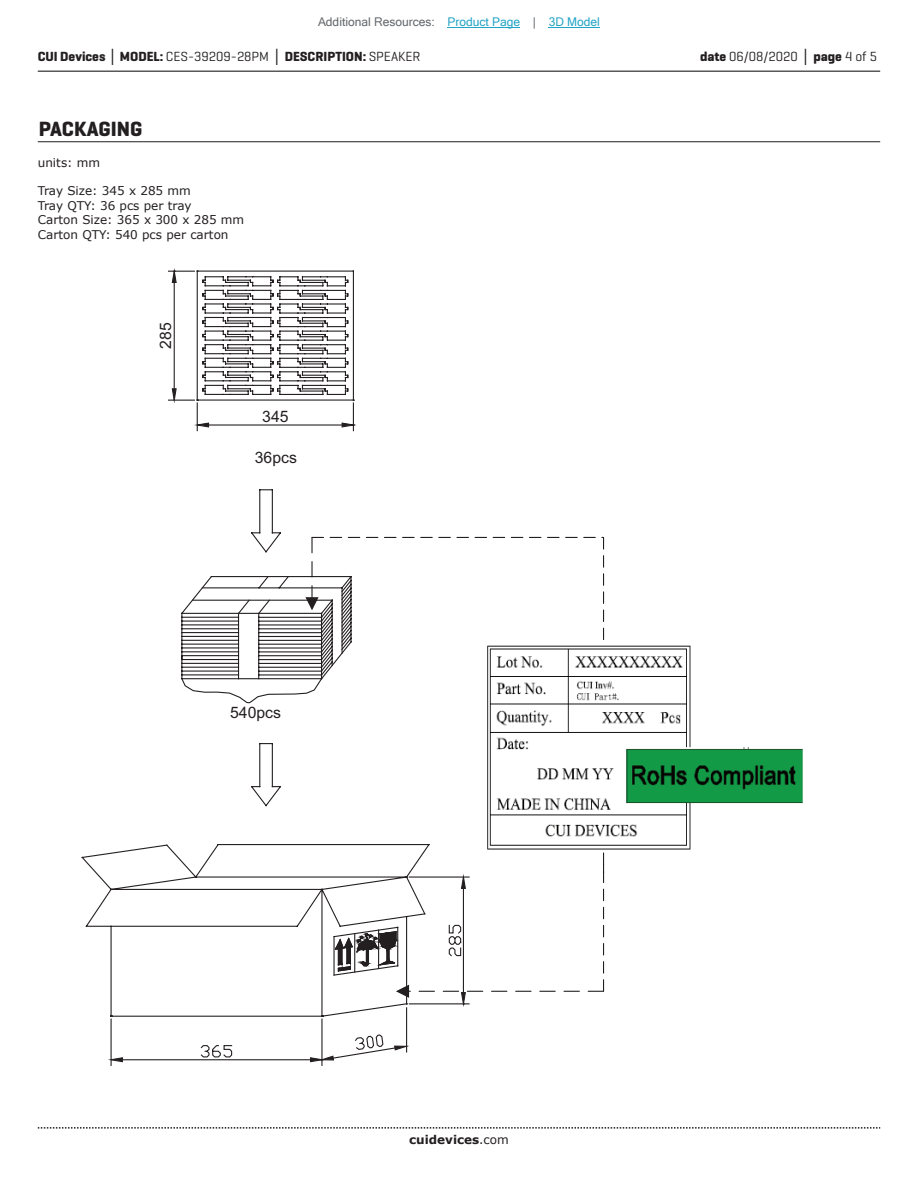
<style>
.page{position:relative;width:918px;height:1188px;background:#fff}
.page>*{position:absolute;margin:0;border:0;box-sizing:border-box;transform-origin:0 0}
.t1{font:700 21px "Geogrotesque";color:#231f20}
.t2{font:15.75px "Arial";color:#231f20}
.t3{font:700 13.5px "Geogrotesque";color:#231f20}
.t4{font:13.5px "Geogrotesque";color:#231f20}
.t5{font:12px/14.4px "Verdana";color:#231f20}
.t6{font:12px "Microsoft Sans Serif";color:#63676b}
.t7{font:700 12px "Verdana";color:#231f20}
.s1{color:#23a4c6}
.s2{font-family:"Verdana"}
.s3{font-weight:400}
.s4{font-weight:700}
.s5{font-family:"Verdana";font-weight:700}
</style>
<div class="page">
<hr style="left:38px;top:71px;width:842px;height:1px;background:#231f20">
<svg style="left:38px;top:1127px;width:842px;height:2px"></svg>
<hr style="left:38px;top:141px;width:842px;height:1px;background:#231f20">
<svg style="left:110px;top:844px;width:213px;height:222px"></svg>
<svg style="left:108px;top:1015px;width:260px;height:48px"></svg>
<svg style="left:191px;top:1004px;width:279px;height:49px"></svg>
<svg style="left:196px;top:1004px;width:271px;height:7px"></svg>
<svg style="left:169px;top:268px;width:188px;height:164px"></svg>
<img style="left:604px;top:645px;width:199px;height:213px">
<svg style="left:180px;top:489px;width:424px;height:515px"></svg>
<hr style="left:448px;top:27px;width:72px;height:1px;background:#23a4c6">
<hr style="left:549px;top:27px;width:51px;height:1px;background:#23a4c6">
<p class="t6" style="left:318px;top:15px;width:283px">Additional Resources: <span class="s1">Product Page</span> | <span class="s1">3D Model</span></p>
<p class="t3" style="left:38px;top:48px;width:384px">CUI Devices <span class="s2">│</span> MODEL: <span class="s3">CES-39209-28PM</span> <span class="s2">│</span> DESCRIPTION: <span class="s3">SPEAKER</span></p>
<p class="t4" style="left:700px;top:48px;width:179px"><span class="s4">date</span> 06/08/2020 <span class="s5">│</span> <span class="s4">page</span> 4 of 5</p>
<h1 class="t1" style="left:39px;top:116px;width:105px">PACKAGING</h1>
<p class="t5" style="left:38px;top:155px;width:64px">units: mm</p>
<p class="t5" style="left:38px;top:184px;width:208px">Tray Size: 345 x 285 mm<br>Tray QTY: 36 pcs per tray<br>Carton Size: 365 x 300 x 285 mm<br>Carton QTY: 540 pcs per carton</p>
<h2 class="t2" style="left:155px;top:349px;width:28px;rotate:-90deg">285</h2>
<h2 class="t2" style="left:262px;top:406px;width:28px">345</h2>
<h2 class="t2" style="left:255px;top:447px;width:44px">36pcs</h2>
<h2 class="t2" style="left:230px;top:702px;width:52px">540pcs</h2>
<p class="t7" style="left:409px;top:1131px;width:101px">cuidevices<span class="s3">.com</span></p>
</div>
